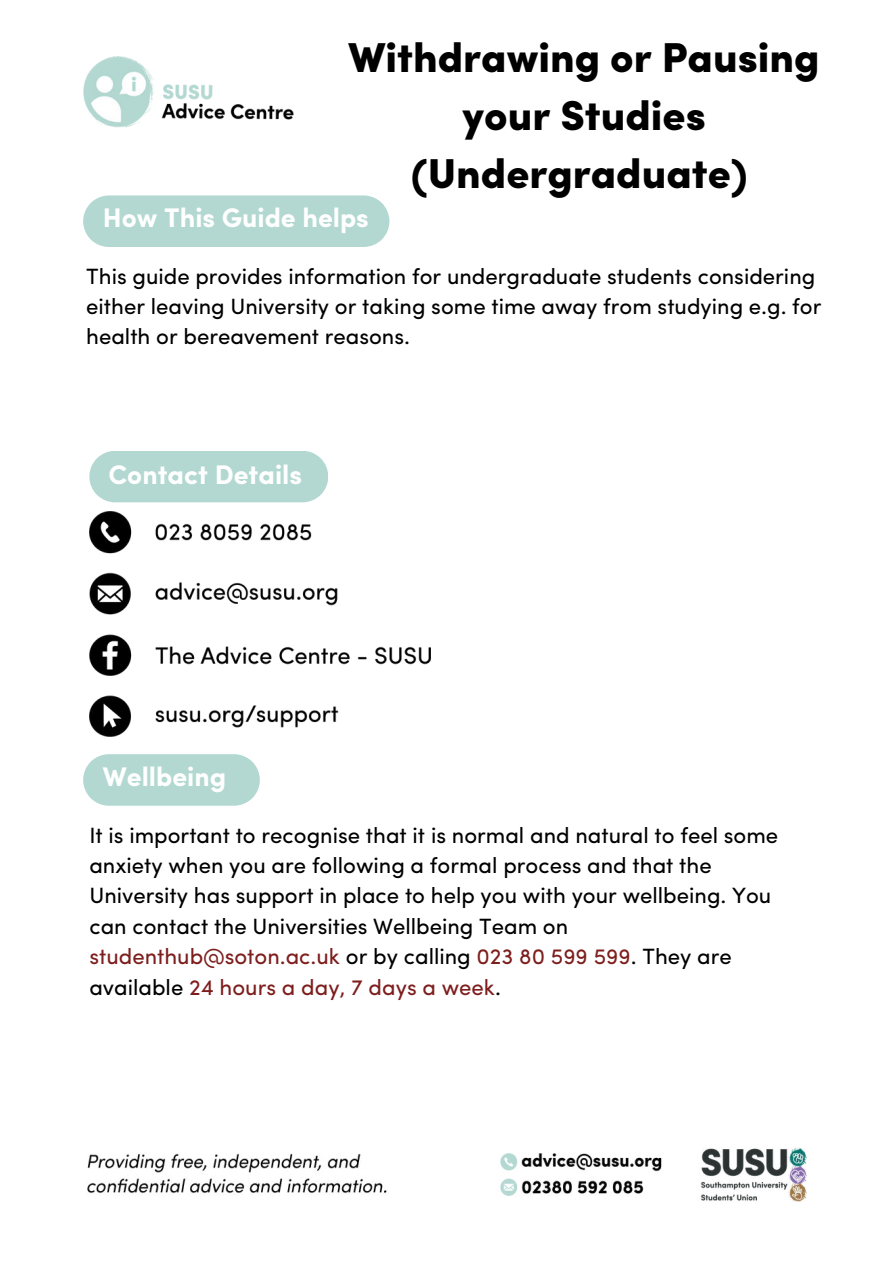
<style>
.page{position:relative;width:894px;height:1276px;background:#fff}
.page>*{position:absolute;margin:0;border:0;box-sizing:border-box;transform-origin:0 0}
.t1{font:900 41.85px/57.9px "Sofia Pro";color:#000;text-align:center}
.t2{font:700 27px "Sofia Pro";color:#fff}
.t3{font:22.2px/30.5px "Sofia Pro";color:#000}
.s1{color:#7d1e1d}
</style>
<div class="page">
<img style="left:83px;top:57px;width:211px;height:71px">
<img style="left:87px;top:1147px;width:719px;height:54px">
<img style="left:89px;top:511px;width:341px;height:225px">
<div style="left:83px;top:195px;width:306px;height:52px;background:#b2d8d1"></div>
<div style="left:89px;top:451px;width:239px;height:51px;background:#b2d8d1"></div>
<svg style="left:83px;top:754px;width:177px;height:52px;background:#b7dad4"></svg>
<h1 class="t1" style="left:348px;top:26px;width:472px">Withdrawing or Pausing your Studies (Undergraduate)</h1>
<p class="t2" style="left:103px;top:197px;width:267px">How This Guide helps</p>
<p class="t3" style="left:86px;top:260px;width:736px">This guide provides information for undergraduate students considering either leaving University or taking some time away from studying e.g. for health or bereavement reasons.</p>
<p class="t2" style="left:108px;top:453px;width:195px">Contact Details</p>
<p class="t2" style="left:103px;top:756px;width:125px">Wellbeing</p>
<p class="t3" style="left:89px;top:818px;width:690px">It is important to recognise that it is normal and natural to feel some anxiety when you are following a formal process and that the University has support in place to help you with your wellbeing. You can contact the Universities Wellbeing Team on <span class="s1">studenthub@soton.ac.uk</span> or by calling <span class="s1">023 80 599 599</span>. They are available <span class="s1">24 hours a day, 7 days a week</span>.</p>
</div>
